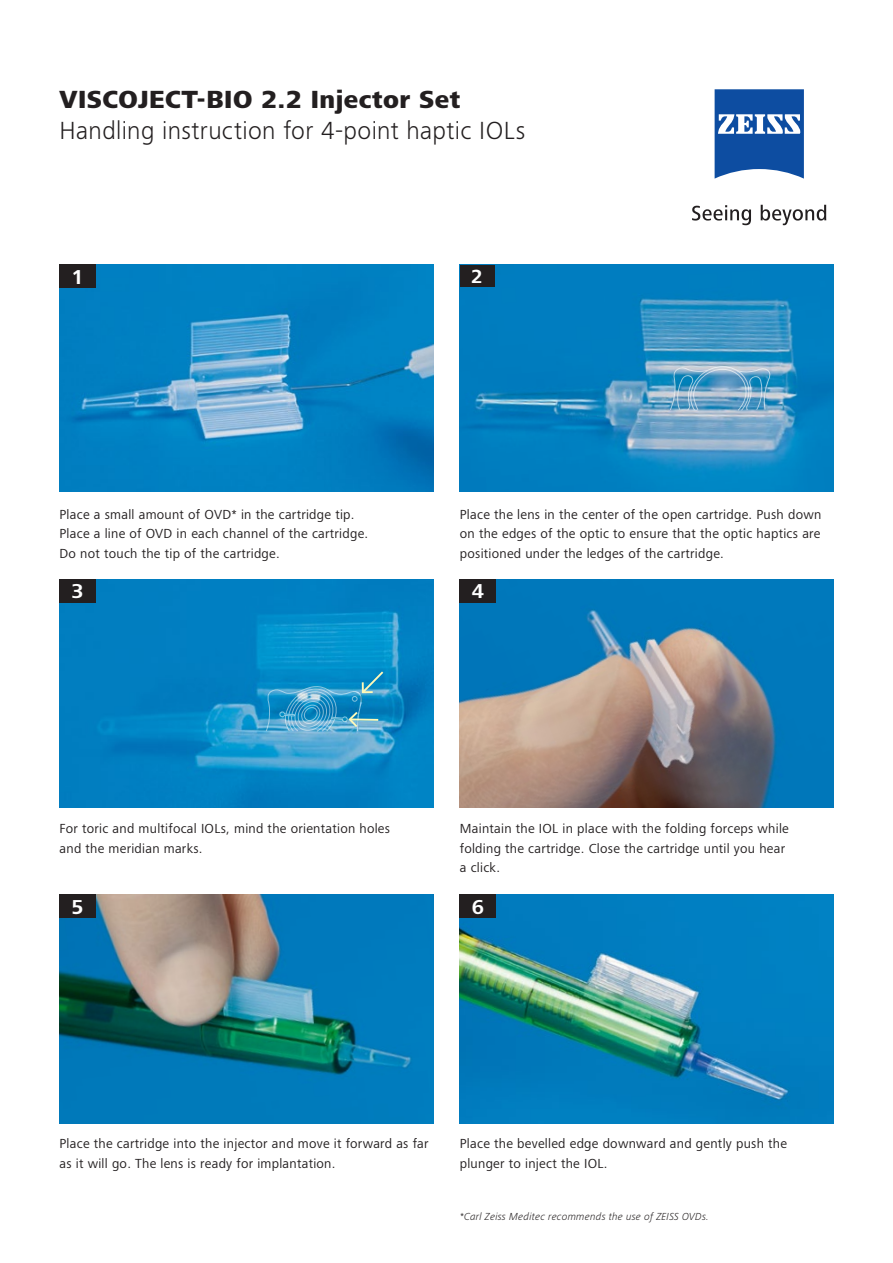
<style>
.page{position:relative;width:893px;height:1263px;background:#fff}
.page>*{position:absolute;margin:0;border:0;box-sizing:border-box;transform-origin:0 0}
.t1{font:300 25.5px "ZEISS Frutiger Next W1 G";letter-spacing:.015em;color:#231f20}
.t2{font:800 25.5px "ZEISS Frutiger Next W1 G";letter-spacing:.02em;color:#231f20}
.t3{font:700 20.7px "ZEISS Frutiger Next W1 G";color:#fff}
.t4{font:700 19.65px "ZEISS Frutiger Next W1 G";color:#fff}
.t5{font:13.5px/19.5px "ZEISS Frutiger Next W1 G";letter-spacing:.02em;color:#231f20}
.t6{font:italic 300 10.5px "ZEISS Frutiger Next W1 G";letter-spacing:.02em;color:#231f20}
</style>
<div class="page">
<svg style="left:715px;top:89px;width:89px;height:90px"></svg>
<svg style="left:692px;top:205px;width:59px;height:20px"></svg>
<svg style="left:761px;top:205px;width:65px;height:20px"></svg>
<img style="left:460px;top:265px;width:373px;height:227px">
<svg style="left:669px;top:365px;width:104px;height:47px;background:#74a9c9"></svg>
<img style="left:60px;top:265px;width:373px;height:227px">
<div style="left:60px;top:265px;width:36px;height:23px;background:#231f20"></div>
<img style="left:460px;top:579px;width:373px;height:228px">
<div style="left:460px;top:579px;width:36px;height:23px;background:#231f20"></div>
<img style="left:60px;top:895px;width:373px;height:228px">
<div style="left:60px;top:895px;width:36px;height:23px;background:#231f20"></div>
<img style="left:460px;top:895px;width:373px;height:228px">
<div style="left:460px;top:895px;width:36px;height:23px;background:#231f20"></div>
<div style="left:460px;top:265px;width:34px;height:22px;background:#231f20"></div>
<img style="left:60px;top:579px;width:373px;height:228px">
<div style="left:60px;top:579px;width:36px;height:23px;background:#231f20"></div>
<svg style="left:265px;top:669px;width:120px;height:63px;background:#3099c9"></svg>
<h1 class="t2" style="left:60px;top:81px;width:402px">VISCOJECT-BIO 2.2 Injector Set</h1>
<h1 class="t1" style="left:60px;top:113px;width:467px">Handling instruction for 4-point haptic IOLs</h1>
<h2 class="t3" style="left:72px;top:262px;width:14px">1</h2>
<h3 class="t4" style="left:471px;top:262px;width:13px">2</h3>
<p class="t5" style="left:60px;top:504px;width:310px">Place a small amount of OVD* in the cartridge tip.<br>Place a line of OVD in each channel of the cartridge.<br>Do not touch the tip of the cartridge.</p>
<h2 class="t3" style="left:72px;top:576px;width:14px">3</h2>
<p class="t5" style="left:460px;top:504px;width:363px;text-align:justify">Place the lens in the center of the open cartridge. Push down on the edges of the optic to ensure that the optic haptics are positioned under the ledges of the cartridge.</p>
<h2 class="t3" style="left:472px;top:576px;width:14px">4</h2>
<p class="t5" style="left:60px;top:818px;width:332px">For toric and multifocal IOLs, mind the orientation holes and the meridian marks.</p>
<p class="t5" style="left:460px;top:818px;width:331px">Maintain the IOL in place with the folding forceps while folding the cartridge. Close the cartridge until you hear a click.</p>
<h2 class="t3" style="left:72px;top:892px;width:14px">5</h2>
<h2 class="t3" style="left:472px;top:892px;width:14px">6</h2>
<p class="t5" style="left:60px;top:1134px;width:371px">Place the cartridge into the injector and move it forward as far as it will go. The lens is ready for implantation.</p>
<p class="t5" style="left:460px;top:1134px;width:329px">Place the bevelled edge downward and gently push the plunger to inject the IOL.</p>
<p class="t6" style="left:460px;top:1209px;width:251px">*Carl Zeiss Meditec recommends the use of ZEISS OVDs.</p>
</div>
